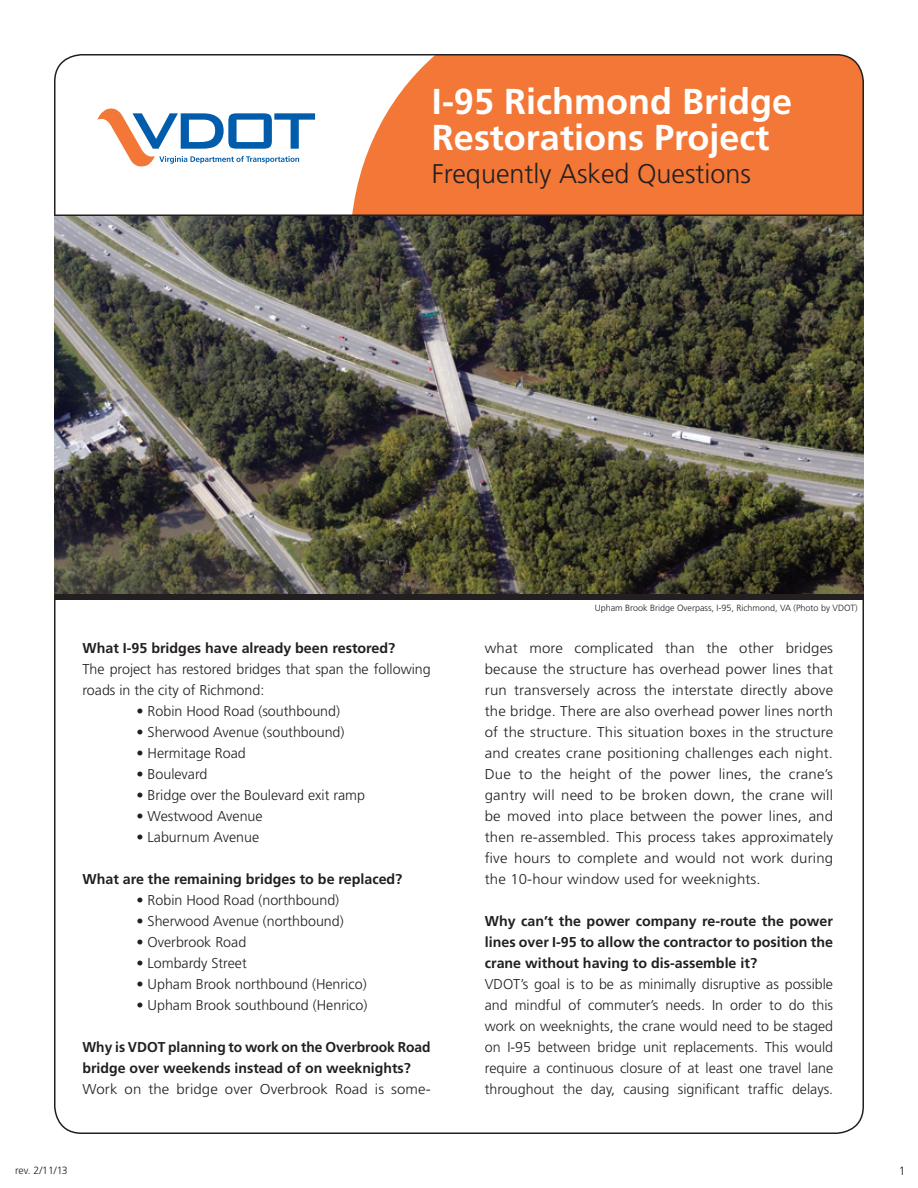
<style>
.page{position:relative;width:918px;height:1188px;background:#fff}
.page>*{position:absolute;margin:0;border:0;box-sizing:border-box;transform-origin:0 0}
.t1{font:700 36px/36px "Frutiger";color:#fff}
.t2{font:300 27px "Frutiger";color:#231f20}
.t3{font:300 14.25px/21px "Frutiger";color:#231f20}
.t4{font:300 14.25px/21px "Frutiger";color:#231f20;text-align:justify;scale:1.05 1}
.t5{font:700 14.25px/21px "Frutiger";color:#231f20}
.t6{font:300 12px "Frutiger";color:#231f20}
.t7{font:300 10.5px "Frutiger";letter-spacing:-.01em;color:#231f20}
.t8{font:300 9px "Frutiger";color:#231f20}
</style>
<div class="page">
<div style="left:55px;top:55px;width:808px;height:215px;background:#f37736;border-radius:27px"></div>
<svg style="left:55px;top:54px;width:378px;height:160px;fill:#fff"></svg>
<svg style="left:54px;top:214px;width:810px;height:4px;background:#53443b"></svg>
<svg style="left:54px;top:588px;width:810px;height:12px;background:#282523"></svg>
<img style="left:55px;top:217px;width:808px;height:376px">
<svg style="left:98px;top:105px;width:217px;height:65px;background:#c6d1dd"></svg>
<h1 class="t1" style="left:432px;top:83px;width:362px">I-95 Richmond Bridge<br>Restorations Project</h1>
<h2 class="t2" style="left:432px;top:159px;width:321px">Frequently Asked Questions</h2>
<p class="t5" style="left:82px;top:638px;width:314px">What I-95 bridges have already been restored?</p>
<p class="t3" style="left:82px;top:659px;width:350px">The project has restored bridges that span the following roads in the city of Richmond:</p>
<p class="t3" style="left:136px;top:701px;width:205px">• Robin Hood Road (southbound)</p>
<p class="t3" style="left:136px;top:722px;width:210px">• Sherwood Avenue (southbound)</p>
<p class="t3" style="left:136px;top:743px;width:111px">• Hermitage Road</p>
<p class="t3" style="left:136px;top:764px;width:73px">• Boulevard</p>
<p class="t3" style="left:136px;top:785px;width:230px">• Bridge over the Boulevard exit ramp</p>
<p class="t3" style="left:136px;top:806px;width:128px">• Westwood Avenue</p>
<p class="t3" style="left:136px;top:827px;width:124px">• Laburnum Avenue</p>
<p class="t5" style="left:82px;top:869px;width:321px">What are the remaining bridges to be replaced?</p>
<p class="t3" style="left:136px;top:890px;width:204px">• Robin Hood Road (northbound)</p>
<p class="t3" style="left:136px;top:911px;width:209px">• Sherwood Avenue (northbound)</p>
<p class="t3" style="left:136px;top:932px;width:111px">• Overbrook Road</p>
<p class="t3" style="left:136px;top:953px;width:112px">• Lombardy Street</p>
<p class="t3" style="left:136px;top:974px;width:232px">• Upham Brook northbound (Henrico)</p>
<p class="t3" style="left:136px;top:995px;width:233px">• Upham Brook southbound (Henrico)</p>
<p class="t5" style="left:82px;top:1037px;width:350px">Why is VDOT planning to work on the Overbrook Road bridge over weekends instead of on weeknights?</p>
<p class="t4" style="left:82px;top:1079px;width:333px">Work on the bridge over Overbrook Road is some-</p>
<p class="t7" style="left:15px;top:1164px;width:54px">rev. 2/11/13</p>
<p class="t8" style="left:595px;top:603px;width:264px">Upham Brook Bridge Overpass, I-95, Richmond, VA (Photo by VDOT)</p>
<p class="t4" style="left:485px;top:638px;width:333px">what more complicated than the other bridges because the structure has overhead power lines that run transversely across the interstate directly above the bridge. There are also overhead power lines north of the structure. This situation boxes in the structure and creates crane positioning challenges each night.<br>Due to the height of the power lines, the crane’s gantry will need to be broken down, the crane will be moved into place between the power lines, and then re-assembled. This process takes approximately five hours to complete and would not work during the 10-hour window used for weeknights.</p>
<p class="t5" style="left:485px;top:911px;width:350px;text-align:justify">Why can’t the power company re-route the power lines over I-95 to allow the contractor to position the crane without having to dis-assemble it?</p>
<p class="t3" style="left:485px;top:974px;width:350px;text-align:justify">VDOT’s goal is to be as minimally disruptive as possible and mindful of commuter’s needs. In order to do this work on weeknights, the crane would need to be staged on I-95 between bridge unit replacements. This would require a continuous closure of at least one travel lane throughout the day, causing significant traffic delays.</p>
<p class="t6" style="left:899px;top:1164px;width:8px">1</p>
</div>
